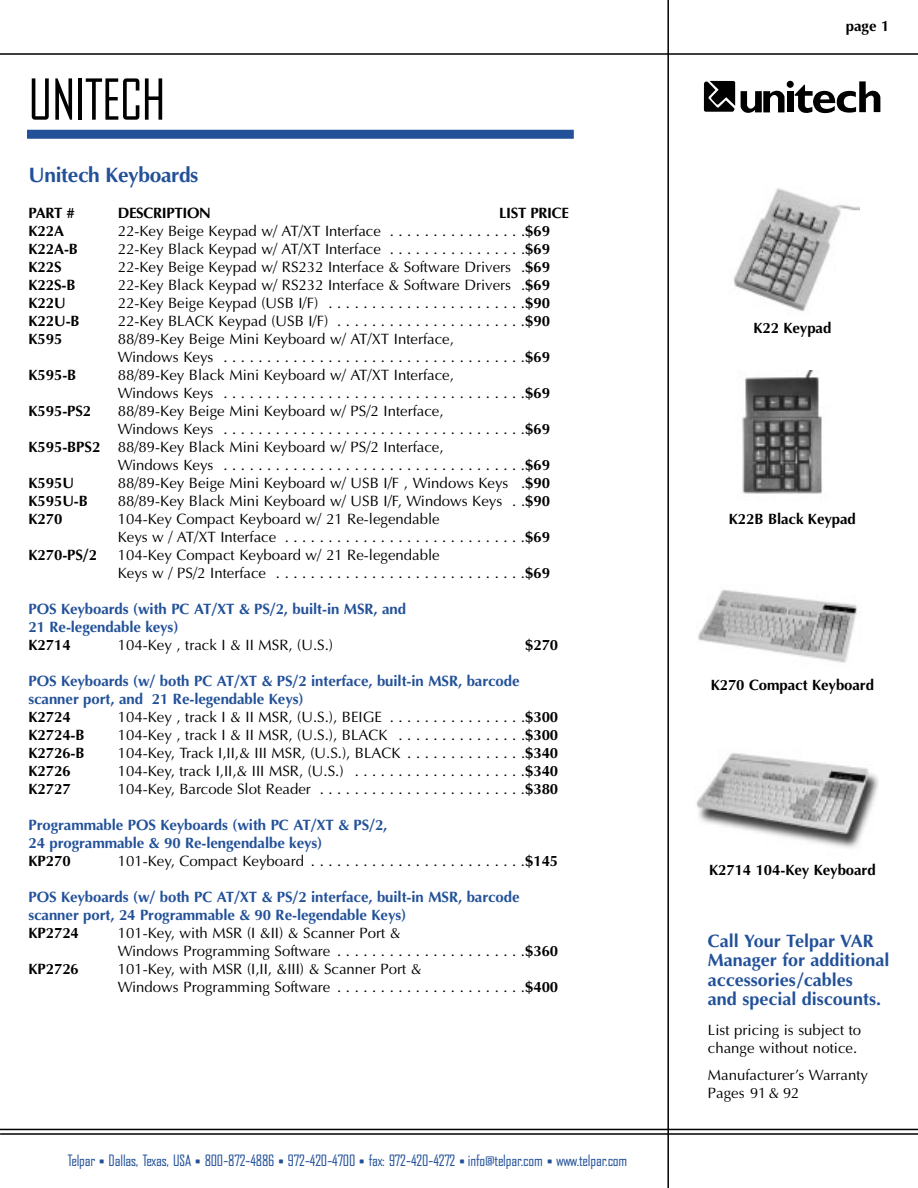
<style>
.page{position:relative;width:918px;height:1188px;background:#fff}
.page>*{position:absolute;margin:0;border:0;box-sizing:border-box;transform-origin:0 0}
.t1{font:54px "Bureau Agency";color:#000}
.t2{font:700 21px "Optima";letter-spacing:-.015em;color:#235199}
.t3{font:700 18px/19.5px "Optima";color:#235199}
.t4{font:15px/18px "Optima";color:#000}
.t5{font:700 15px/18px "Optima";letter-spacing:-.005em;color:#235199}
.t6{font:700 15px "Optima";letter-spacing:-.005em;color:#000}
.t7{font:15px "Bureau Agency";letter-spacing:-.01em;color:#235199}
.s1{font-weight:700}
.s2{font-size:12px}
</style>
<div class="page">
<hr style="left:667px;top:0;width:2px;height:1188px;background:#000">
<hr style="left:0;top:1133px;width:918px;height:2px;background:#000">
<hr style="left:0;top:1129px;width:918px;height:1px;background:#000">
<hr style="left:0;top:53px;width:918px;height:2px;background:#000">
<div style="left:27px;top:130px;width:547px;height:9px;background:#235199"></div>
<div style="left:787px;top:91px;width:6px;height:21px;background:#000"></div>
<div style="left:787px;top:81px;width:7px;height:7px;background:#000;border-radius:50%"></div>
<svg style="left:741px;top:90px;width:44px;height:23px"></svg>
<svg style="left:794px;top:81px;width:86px;height:32px"></svg>
<svg style="left:704px;top:81px;width:31px;height:31px"></svg>
<img style="left:734px;top:188px;width:125px;height:123px">
<img style="left:696px;top:752px;width:183px;height:96px">
<img style="left:698px;top:589px;width:160px;height:74px">
<img style="left:742px;top:370px;width:80px;height:124px">
<h1 class="t1" style="left:28px;top:81px;width:139px">UNITECH</h1>
<h2 class="t2" style="left:28px;top:166px;width:171px">Unitech Keyboards</h2>
<p class="t6" style="left:28px;top:207px;width:48px">PART #</p>
<p class="t6" style="left:118px;top:207px;width:95px">DESCRIPTION</p>
<p class="t6" style="left:499px;top:207px;width:71px">LIST PRICE</p>
<p class="t6" style="left:28px;top:225px;width:37px">K22A</p>
<p class="t4" style="left:118px;top:223px;width:434px">22-Key Beige Keypad w/ AT/XT Interface . . . . . . . . . . . . . . . .<span class="s1">$69</span></p>
<p class="t6" style="left:28px;top:243px;width:51px">K22A-B</p>
<p class="t4" style="left:118px;top:241px;width:434px">22-Key Black Keypad w/ AT/XT Interface . . . . . . . . . . . . . . . .<span class="s1">$69</span></p>
<p class="t6" style="left:28px;top:261px;width:35px">K22S</p>
<p class="t4" style="left:118px;top:259px;width:434px">22-Key Beige Keypad w/ RS232 Interface &amp; Software Drivers .<span class="s1">$69</span></p>
<p class="t6" style="left:28px;top:279px;width:49px">K22S-B</p>
<p class="t4" style="left:118px;top:277px;width:434px">22-Key Black Keypad w/ RS232 Interface &amp; Software Drivers .<span class="s1">$69</span></p>
<p class="t6" style="left:28px;top:297px;width:39px">K22U</p>
<p class="t4" style="left:118px;top:295px;width:434px">22-Key Beige Keypad (USB I/F) . . . . . . . . . . . . . . . . . . . . . . .<span class="s1">$90</span></p>
<p class="t6" style="left:28px;top:315px;width:53px">K22U-B</p>
<p class="t4" style="left:118px;top:313px;width:434px">22-Key BLACK Keypad (USB I/F) . . . . . . . . . . . . . . . . . . . . . .<span class="s1">$90</span></p>
<p class="t6" style="left:28px;top:333px;width:35px">K595</p>
<p class="t4" style="left:118px;top:331px;width:434px">88/89-Key Beige Mini Keyboard w/ AT/XT Interface,<br>Windows Keys . . . . . . . . . . . . . . . . . . . . . . . . . . . . . . . . . . .<span class="s1">$69</span></p>
<p class="t6" style="left:28px;top:369px;width:49px">K595-B</p>
<p class="t4" style="left:118px;top:367px;width:434px">88/89-Key Black Mini Keyboard w/ AT/XT Interface,<br>Windows Keys . . . . . . . . . . . . . . . . . . . . . . . . . . . . . . . . . . .<span class="s1">$69</span></p>
<p class="t6" style="left:28px;top:405px;width:64px">K595-PS2</p>
<p class="t4" style="left:118px;top:403px;width:327px">88/89-Key Beige Mini Keyboard w/ PS/2 Interface,</p>
<p class="t4" style="left:118px;top:421px;width:434px">Windows Keys . . . . . . . . . . . . . . . . . . . . . . . . . . . . . . . . . . .<span class="s1">$69</span></p>
<p class="t4" style="left:28px;top:439px;width:417px"><span class="s1">K595-BPS2</span> 88/89-Key Black Mini Keyboard w/ PS/2 Interface,</p>
<p class="t4" style="left:118px;top:457px;width:434px">Windows Keys . . . . . . . . . . . . . . . . . . . . . . . . . . . . . . . . . . .<span class="s1">$69</span></p>
<p class="t6" style="left:28px;top:477px;width:47px">K595U</p>
<p class="t4" style="left:118px;top:475px;width:434px">88/89-Key Beige Mini Keyboard w/ USB I/F , Windows Keys .<span class="s1">$90</span></p>
<p class="t6" style="left:28px;top:495px;width:61px">K595U-B</p>
<p class="t4" style="left:118px;top:493px;width:434px">88/89-Key Black Mini Keyboard w/ USB I/F, Windows Keys . .<span class="s1">$90</span></p>
<p class="t6" style="left:28px;top:513px;width:35px">K270</p>
<p class="t4" style="left:118px;top:511px;width:434px">104-Key Compact Keyboard w/ 21 Re-legendable<br>Keys w / AT/XT Interface . . . . . . . . . . . . . . . . . . . . . . . . . . . .<span class="s1">$69</span></p>
<p class="t6" style="left:28px;top:549px;width:70px">K270-PS/2</p>
<p class="t4" style="left:118px;top:547px;width:434px">104-Key Compact Keyboard w/ 21 Re-legendable<br>Keys w / PS/2 Interface . . . . . . . . . . . . . . . . . . . . . . . . . . . . .<span class="s1">$69</span></p>
<p class="t5" style="left:28px;top:601px;width:379px">POS Keyboards (with PC AT/XT &amp; PS/2, built-in MSR, and<br>21 Re-legendable keys)</p>
<p class="t6" style="left:28px;top:639px;width:44px">K2714</p>
<p class="t4" style="left:118px;top:637px;width:217px">104-Key , track I &amp; II MSR, (U.S.)</p>
<p class="t6" style="left:525px;top:639px;width:35px">$270</p>
<p class="t5" style="left:28px;top:673px;width:493px">POS Keyboards (w/ both PC AT/XT &amp; PS/2 interface, built-in MSR, barcode scanner port, and 21 Re-legendable Keys)</p>
<p class="t6" style="left:28px;top:711px;width:44px">K2724</p>
<p class="t4" style="left:118px;top:709px;width:442px">104-Key , track I &amp; II MSR, (U.S.), BEIGE . . . . . . . . . . . . . . . .<span class="s1">$300</span></p>
<p class="t6" style="left:28px;top:729px;width:58px">K2724-B</p>
<p class="t4" style="left:118px;top:727px;width:442px">104-Key , track I &amp; II MSR, (U.S.), BLACK . . . . . . . . . . . . . . .<span class="s1">$300</span></p>
<p class="t6" style="left:28px;top:747px;width:58px">K2726-B</p>
<p class="t4" style="left:118px;top:745px;width:442px">104-Key, Track I,II,&amp; III MSR, (U.S.), BLACK . . . . . . . . . . . . . .<span class="s1">$340</span></p>
<p class="t6" style="left:28px;top:765px;width:44px">K2726</p>
<p class="t4" style="left:118px;top:763px;width:442px">104-Key, track I,II,&amp; III MSR, (U.S.) . . . . . . . . . . . . . . . . . . . .<span class="s1">$340</span></p>
<p class="t6" style="left:28px;top:783px;width:44px">K2727</p>
<p class="t4" style="left:118px;top:781px;width:442px">104-Key, Barcode Slot Reader . . . . . . . . . . . . . . . . . . . . . . . .<span class="s1">$380</span></p>
<p class="t5" style="left:28px;top:817px;width:360px">Programmable POS Keyboards (with PC AT/XT &amp; PS/2,<br>24 programmable &amp; 90 Re-lengendalbe keys)</p>
<p class="t6" style="left:28px;top:855px;width:44px">KP270</p>
<p class="t4" style="left:118px;top:853px;width:442px">101-Key, Compact Keyboard . . . . . . . . . . . . . . . . . . . . . . . . .<span class="s1">$145</span></p>
<p class="t5" style="left:28px;top:889px;width:493px">POS Keyboards (w/ both PC AT/XT &amp; PS/2 interface, built-in MSR, barcode scanner port, 24 Programmable &amp; 90 Re-legendable Keys)</p>
<p class="t6" style="left:28px;top:927px;width:52px">KP2724</p>
<p class="t4" style="left:118px;top:925px;width:442px">101-Key, with MSR (I &amp;II) &amp; Scanner Port &amp;<br>Windows Programming Software . . . . . . . . . . . . . . . . . . . . . .<span class="s1">$360</span></p>
<p class="t6" style="left:28px;top:963px;width:52px">KP2726</p>
<p class="t4" style="left:118px;top:961px;width:442px">101-Key, with MSR (I,II, &amp;III) &amp; Scanner Port &amp;<br>Windows Programming Software . . . . . . . . . . . . . . . . . . . . . .<span class="s1">$400</span></p>
<p class="t7" style="left:68px;top:1155px;width:561px">Telpar <span class="s2">•</span> Dallas, Texas, USA <span class="s2">•</span> 800-872-4886 <span class="s2">•</span> 972-420-4700 <span class="s2">•</span> fax: 972-420-4272 <span class="s2">•</span> info@telpar.com <span class="s2">•</span> www.telpar.com</p>
<p class="t6" style="left:846px;top:20px;width:45px">page 1</p>
<p class="t6" style="left:753px;top:322px;width:80px">K22 Keypad</p>
<p class="t6" style="left:729px;top:512px;width:128px">K22B Black Keypad</p>
<p class="t6" style="left:711px;top:678px;width:165px">K270 Compact Keyboard</p>
<p class="t6" style="left:709px;top:864px;width:168px">K2714 104-Key Keyboard</p>
<p class="t3" style="left:708px;top:933px;width:183px">Call Your Telpar VAR<br>Manager for additional accessories/cables<br>and special discounts.</p>
<p class="t4" style="left:708px;top:1023px;width:155px">List pricing is subject to change without notice.</p>
<p class="t4" style="left:708px;top:1068px;width:162px">Manufacturer’s Warranty<br>Pages 91&amp; 92</p>
</div>
